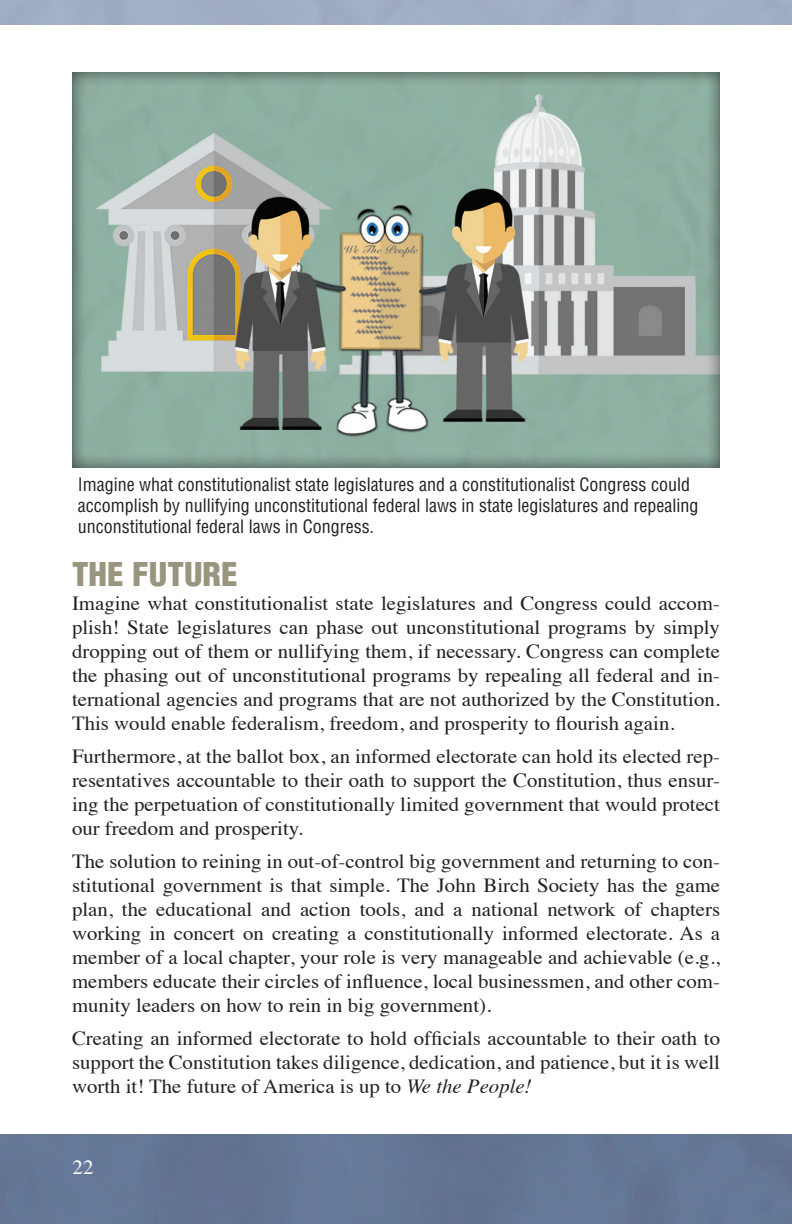
<style>
.page{position:relative;width:792px;height:1224px;background:#fff}
.page>*{position:absolute;margin:0;border:0;box-sizing:border-box;transform-origin:0 0}
.t1{font:900 condensed 32px "Helvetica";color:#9a957e;scale:1.04 1}
.t2{font:20px/24px "Times";color:#231f20;text-align:justify;scale:1.04 1}
.t3{font:20px "Times";color:#fff;scale:1.04 1}
.t4{font:condensed 18px/21px "Helvetica";color:#231f20}
.s1{font-style:italic}
</style>
<div class="page">
<div style="left:0;top:1134px;width:792px;height:90px;background:#647896"></div>
<svg style="left:791px;top:0;width:1px;height:24px"></svg>
<div style="left:69px;top:70px;width:652px;height:400px;background:#231f20;opacity:.75"></div>
<p class="t4" style="left:78px;top:474px;width:622px">Imagine what constitutionalist state legislatures and a constitutionalist Congress could accomplish by nullifying unconstitutional federal laws in state legislatures and repealing unconstitutional federal laws in Congress.</p>
<h1 class="t1" style="left:72px;top:554px;width:161px">THE FUTURE</h1>
<p class="t2" style="left:72px;top:589px;width:625px">Imagine what constitutionalist state legislatures and Congress could accom&shy;plish! State legislatures can phase out unconstitutional programs by simply dropping out of them or nullifying them, if necessary. Congress can complete the phasing out of unconstitutional programs by repealing all federal and in&shy;ternational agencies and programs that are not authorized by the Constitution.<br>This would enable federalism, freedom, and prosperity to flourish again.</p>
<p class="t2" style="left:72px;top:742px;width:625px">Furthermore, at the ballot box, an informed electorate can hold its elected rep&shy;resentatives accountable to their oath to support the Constitution, thus ensur&shy;ing the perpetuation of constitutionally limited government that would protect our freedom and prosperity.</p>
<p class="t2" style="left:72px;top:847px;width:625px">The solution to reining in out-of-control big government and returning to con&shy;stitutional government is that simple. The John Birch Society has the game plan, the educational and action tools, and a national network of chapters working in concert on creating a constitutionally informed electorate. As a member of a local chapter, your role is very manageable and achievable (e.g., members educate their circles of influence, local businessmen, and other com&shy;munity leaders on how to rein in big government).</p>
<p class="t2" style="left:72px;top:1024px;width:625px">Creating an informed electorate to hold officials accountable to their oath to support the Constitution takes diligence, dedication, and patience, but it is well worth it! The future of America is up to <span class="s1">We the People!</span></p>
<p class="t3" style="left:73px;top:1149px;width:22px">22</p>
</div>
